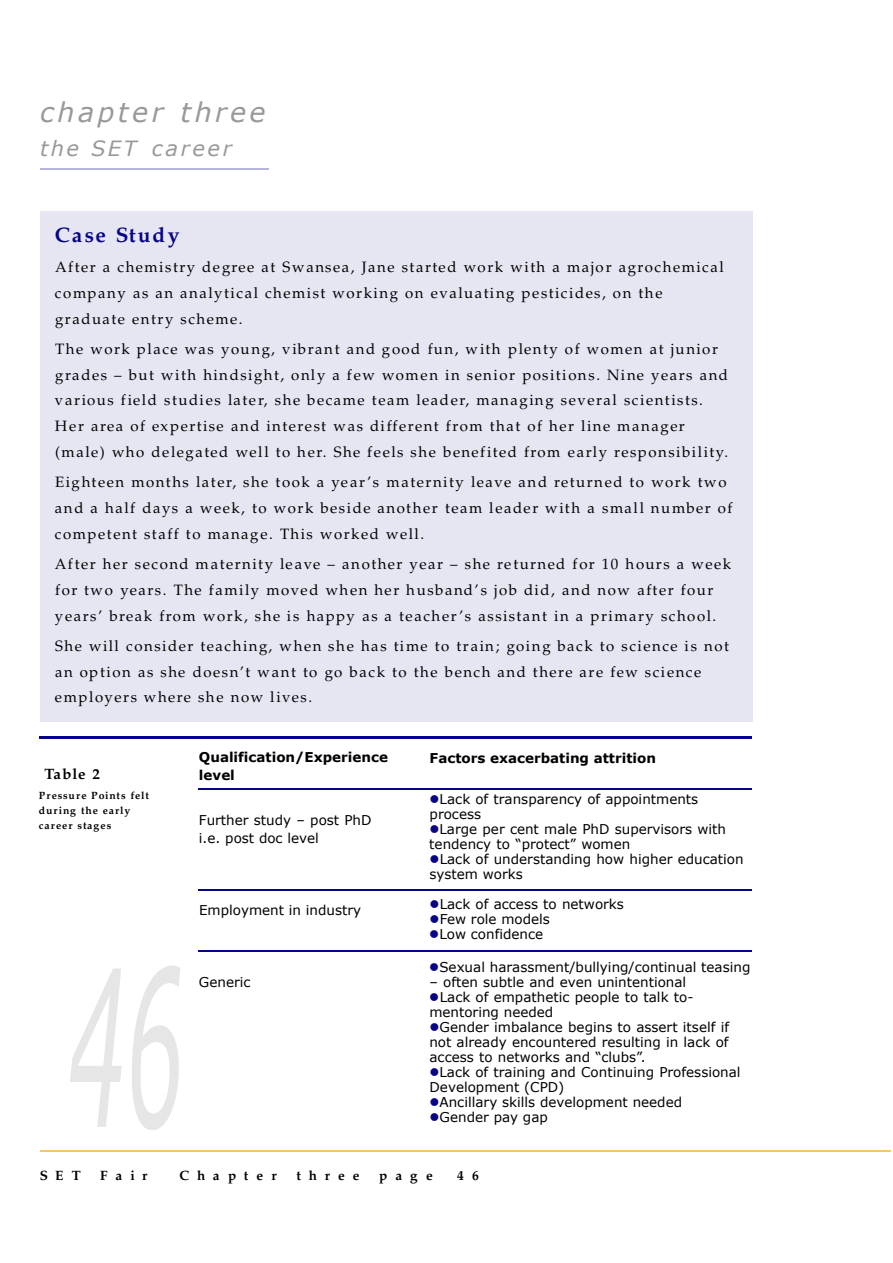
<style>
.page{position:relative;width:893px;height:1263px;background:#fff}
.page>*{position:absolute;margin:0;border:0;box-sizing:border-box;transform-origin:0 0}
.t1{font:italic 217.8px "Verdana";color:#e6e6e6;scale:.42 1}
.t2{font:italic 27px "Verdana";letter-spacing:.125em;color:#999}
.t3{font:italic 21px "Verdana";letter-spacing:.11em;color:#999}
.t4{font:700 21px "Palatino";letter-spacing:.105em;color:#070587}
.t5{font:15px/25.8px "Palatino";letter-spacing:.1em;color:#000}
.t6{font:700 15px "Palatino";letter-spacing:.1em;color:#000}
.t7{font:13.5px/15px "Verdana";color:#000}
.t8{font:700 13.5px/18px "Verdana";color:#000}
.t9{font:700 13.5px "Palatino";letter-spacing:.61em;color:#000}
.t10{font:700 10.5px/15px "Palatino";letter-spacing:.105em;color:#000}
.s1{color:#070587}
</style>
<div class="page">
<hr style="left:40px;top:168px;width:228px;height:2px;background:#b5b4db">
<hr style="left:40px;top:1150px;width:850px;height:2px;background:#ffc368">
<div style="left:40px;top:212px;width:712px;height:510px;background:#e6e6f3"></div>
<hr style="left:199px;top:889px;width:553px;height:2px;background:#070587">
<hr style="left:199px;top:788px;width:553px;height:1px;background:#070587">
<hr style="left:199px;top:950px;width:553px;height:2px;background:#070587">
<hr style="left:40px;top:736px;width:712px;height:3px;background:#070587">
<h2 class="t2" style="left:40px;top:95px;width:227px">chapter three</h2>
<h3 class="t3" style="left:40px;top:135px;width:193px">the SET c a r e e r</h3>
<h3 class="t4" style="left:55px;top:226px;width:126px">Case Study</h3>
<p class="t5" style="left:55px;top:256px;width:670px">After a chemistry degree at Swansea, Jane started work with a major agro c h e m i c a l company as an analytical chemist working on evaluating pesticides, on the graduate entry scheme.</p>
<p class="t5" style="left:55px;top:337px;width:674px">The work place was young, vibrant and good fun, with plenty of women at junior grades – but with hindsight, only a few women in senior positions. Nine years and various field studies later, she became team leader, managing several scientists.<br>Her area of expertise and interest was diff e rent from that of her line manager (male) who delegated well to her. She feels she benefited from early re s p o n s i b i l i t y.</p>
<p class="t5" style="left:55px;top:471px;width:679px">Eighteen months later, she took a year’s maternity leave and returned to work two and a half days a week, to work beside another team leader with a small number of competent staff to manage. This worked well.</p>
<p class="t5" style="left:55px;top:553px;width:678px">After her second maternity leave – another year – she returned for 10 hours a week for two years. The family moved when her husband’s job did, and now after four years’ break from work, she is happy as a teacher’s assistant in a primary school.</p>
<p class="t5" style="left:55px;top:634px;width:675px">She will consider teaching, when she has time to train; going back to science is not an option as she doesn’t want to go back to the bench and there are few science employers where she now lives.</p>
<p class="t6" style="left:44px;top:768px;width:57px">Table 2</p>
<p class="t10" style="left:39px;top:789px;width:112px">Pressure Points felt during the early career stages</p>
<p class="t8" style="left:199px;top:748px;width:191px">Qualification/Experience level</p>
<p class="t7" style="left:199px;top:811px;width:174px;line-height:18px">Further study – post PhD i.e. post doc level</p>
<h1 class="t1" style="left:68px;top:909px;width:277px">46</h1>
<p class="t7" style="left:199px;top:902px;width:164px">Employment in industry</p>
<p class="t7" style="left:199px;top:974px;width:53px">Generic</p>
<p class="t8" style="left:429px;top:748px;width:228px">Factors exacerbating attrition</p>
<p class="t7" style="left:429px;top:791px;width:270px"><span class="s1">●</span>Lack of transparency of appointments process</p>
<p class="t7" style="left:429px;top:821px;width:298px"><span class="s1">●</span>Large per cent male PhD supervisors with tendency to “protect” women</p>
<p class="t7" style="left:429px;top:851px;width:315px"><span class="s1">●</span>Lack of understanding how higher education system works</p>
<p class="t7" style="left:429px;top:896px;width:196px"><span class="s1">●</span>Lack of access to networks</p>
<p class="t7" style="left:429px;top:911px;width:122px"><span class="s1">●</span>Few role models</p>
<p class="t7" style="left:429px;top:926px;width:115px"><span class="s1">●</span>Low confidence</p>
<p class="t7" style="left:429px;top:959px;width:322px"><span class="s1">●</span>Sexual harassment/bullying/continual teasing</p>
<p class="t7" style="left:429px;top:974px;width:258px">– often subtle and even unintentional</p>
<p class="t7" style="left:429px;top:989px;width:266px"><span class="s1">●</span>Lack of empathetic people to talk to&shy;mentoring needed</p>
<p class="t7" style="left:429px;top:1019px;width:301px;text-align:justify"><span class="s1">●</span>Gender imbalance begins to assert itself if not already encountered resulting in lack of access to networks and “clubs”.</p>
<p class="t7" style="left:429px;top:1064px;width:313px"><span class="s1">●</span>Lack of training and Continuing Professional<br>Development (CPD)</p>
<p class="t7" style="left:429px;top:1094px;width:254px"><span class="s1">●</span>Ancillary skills development needed</p>
<p class="t7" style="left:429px;top:1109px;width:120px"><span class="s1">●</span>Gender pay gap</p>
<p class="t9" style="left:40px;top:1170px;width:42px">SET</p>
<p class="t9" style="left:100px;top:1170px;width:49px">Fair</p>
<p class="t9" style="left:179px;top:1170px;width:99px">Chapter</p>
<p class="t9" style="left:296px;top:1170px;width:64px">three</p>
<p class="t9" style="left:379px;top:1170px;width:55px">page</p>
<p class="t9" style="left:457px;top:1170px;width:23px">4 6</p>
</div>
